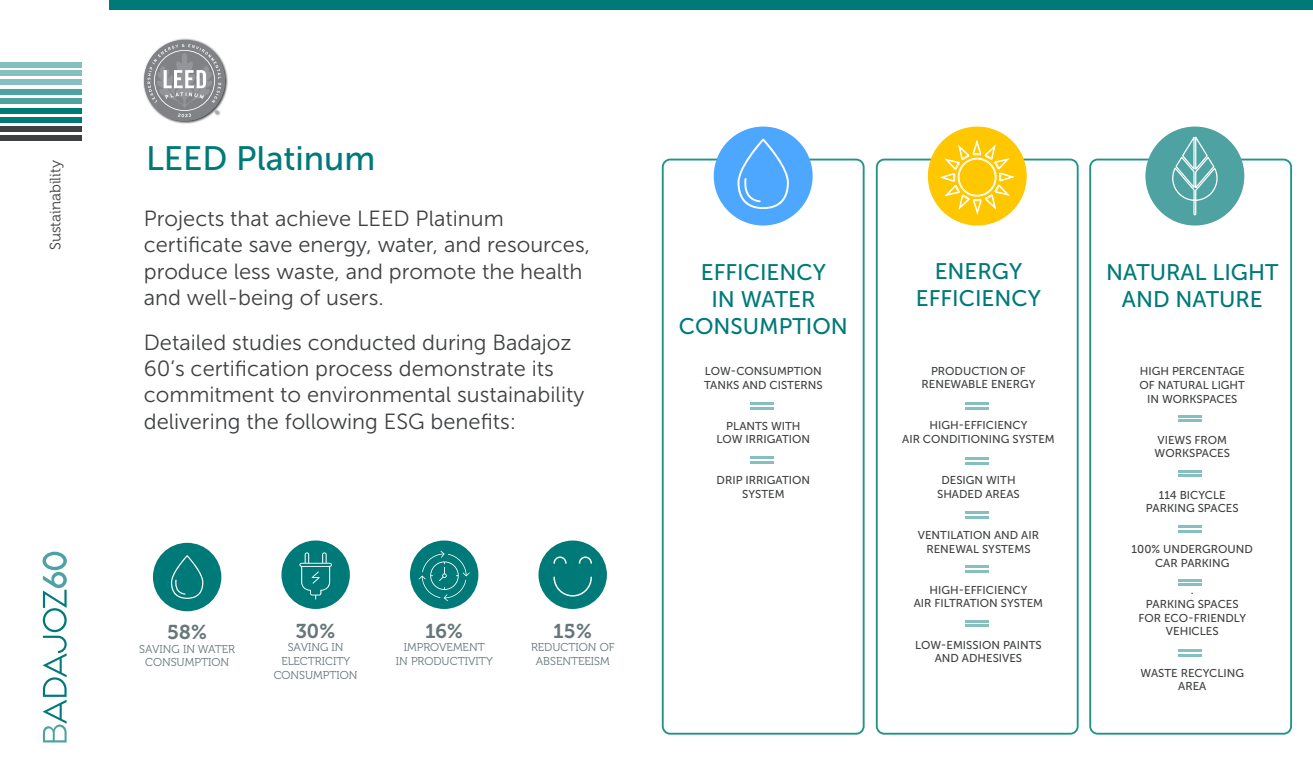
<style>
.page{position:relative;width:1313px;height:782px;background:#fff}
.page>*{position:absolute;margin:0;border:0;box-sizing:border-box;transform-origin:0 0}
.t1{font:33.75px "Museo Sans 500";color:#007979}
.t2{font:22.5px/27px "Museo Sans 500";color:#007979;text-align:center}
.t3{font:21.88px/26.2px "Museo Sans 300";color:#3e4042}
.t4{font:19.94px "Museo 700";letter-spacing:-.005em;color:#66767a}
.t5{font:15px "Museo 300";color:#3e4042}
.t6{font:11.38px/13.7px "Museo Sans 500";color:#3e4042;text-align:center}
.t7{font:11.38px/13.7px "Museo 300";color:#66767a;text-align:center}
</style>
<div class="page">
<div style="left:109px;top:0;width:1203px;height:9px;background:#007979"></div>
<div style="left:876px;top:158px;width:202px;height:576px;border:2px solid #219486;border-radius:8px"></div>
<div style="left:662px;top:158px;width:202px;height:576px;border:2px solid #219486;border-radius:8px"></div>
<div style="left:1089px;top:158px;width:203px;height:576px;border:2px solid #219486;border-radius:8px"></div>
<div style="left:143px;top:38px;width:85px;height:85px;background:#000;opacity:.75"></div>
<svg style="left:144px;top:40px;width:81px;height:81px"></svg>
<div style="left:928px;top:126px;width:98px;height:99px;background:#fec700;border-radius:50%"></div>
<svg style="left:939px;top:139px;width:76px;height:76px"></svg>
<div style="left:1145px;top:126px;width:99px;height:99px;background:#4ea2a2;border-radius:50%"></div>
<div style="left:713px;top:126px;width:99px;height:99px;background:#4ea7ff;border-radius:50%"></div>
<svg style="left:43px;top:551px;width:24px;height:191px"></svg>
<svg style="left:737px;top:139px;width:52px;height:70px"></svg>
<svg style="left:1170px;top:133px;width:48px;height:83px"></svg>
<hr style="left:964px;top:402px;width:24px;height:2px;background:#85bfbf">
<hr style="left:964px;top:406px;width:24px;height:3px;background:#85bfbf">
<hr style="left:1178px;top:414px;width:24px;height:3px;background:#85bfbf">
<hr style="left:1178px;top:419px;width:24px;height:2px;background:#85bfbf">
<hr style="left:749px;top:402px;width:24px;height:3px;background:#85bfbf">
<hr style="left:749px;top:407px;width:24px;height:2px;background:#85bfbf">
<hr style="left:964px;top:457px;width:24px;height:3px;background:#85bfbf">
<hr style="left:964px;top:462px;width:24px;height:2px;background:#85bfbf">
<hr style="left:1178px;top:470px;width:24px;height:2px;background:#85bfbf">
<hr style="left:1178px;top:474px;width:24px;height:3px;background:#85bfbf">
<hr style="left:749px;top:456px;width:24px;height:3px;background:#85bfbf">
<hr style="left:749px;top:461px;width:24px;height:2px;background:#85bfbf">
<hr style="left:964px;top:511px;width:24px;height:3px;background:#85bfbf">
<hr style="left:964px;top:516px;width:24px;height:2px;background:#85bfbf">
<hr style="left:1178px;top:525px;width:24px;height:3px;background:#85bfbf">
<hr style="left:1178px;top:530px;width:24px;height:2px;background:#85bfbf">
<hr style="left:1178px;top:649px;width:24px;height:2px;background:#85bfbf">
<hr style="left:1178px;top:653px;width:24px;height:3px;background:#85bfbf">
<hr style="left:964px;top:619px;width:24px;height:3px;background:#85bfbf">
<hr style="left:964px;top:624px;width:24px;height:2px;background:#85bfbf">
<hr style="left:964px;top:565px;width:24px;height:3px;background:#85bfbf">
<hr style="left:964px;top:570px;width:24px;height:2px;background:#85bfbf">
<hr style="left:1178px;top:578px;width:24px;height:3px;background:#85bfbf">
<hr style="left:1178px;top:583px;width:24px;height:2px;background:#85bfbf">
<div style="left:0;top:108px;width:81px;height:5px;background:#007979"></div>
<div style="left:0;top:117px;width:81px;height:5px;background:#007979"></div>
<div style="left:0;top:89px;width:81px;height:5px;background:#4ea2a2"></div>
<div style="left:0;top:99px;width:81px;height:5px;background:#4ea2a2"></div>
<div style="left:0;top:126px;width:81px;height:5px;background:#3e4042"></div>
<div style="left:0;top:135px;width:81px;height:5px;background:#3e4042"></div>
<div style="left:0;top:62px;width:81px;height:5px;background:#85bfbf"></div>
<div style="left:0;top:71px;width:81px;height:5px;background:#85bfbf"></div>
<div style="left:0;top:80px;width:81px;height:5px;background:#85bfbf"></div>
<div style="left:153px;top:542px;width:68px;height:69px;background:#007979;border-radius:50%"></div>
<svg style="left:171px;top:555px;width:32px;height:43px"></svg>
<div style="left:281px;top:540px;width:69px;height:68px;background:#007979;border-radius:50%"></div>
<svg style="left:299px;top:552px;width:33px;height:47px"></svg>
<div style="left:410px;top:540px;width:68px;height:68px;background:#007979;border-radius:50%"></div>
<svg style="left:419px;top:550px;width:51px;height:51px"></svg>
<div style="left:538px;top:540px;width:69px;height:68px;background:#007979;border-radius:50%"></div>
<svg style="left:553px;top:576px;width:39px;height:20px"></svg>
<svg style="left:553px;top:556px;width:13px;height:7px"></svg>
<svg style="left:579px;top:556px;width:13px;height:7px"></svg>
<h3 class="t5" style="left:47px;top:250px;width:92px;rotate:-90deg">Sustainability</h3>
<h1 class="t1" style="left:146px;top:140px;width:231px">LEED Platinum</h1>
<h3 class="t3" style="left:144px;top:205px;width:448px">Projects that achieve LEED Platinum certificate save energy, water, and resources, produce less waste, and promote the health and well-being of users.</h3>
<h3 class="t3" style="left:144px;top:329px;width:442px">Detailed studies conducted during Badajoz 60’s certification process demonstrate its commitment to environmental sustainability delivering the following ESG benefits:</h3>
<h3 class="t4" style="left:167px;top:620px;width:41px">58%</h3>
<p class="t7" style="left:139px;top:641px;width:97px">SAVING IN WATER<br>CONSUMPTION</p>
<h3 class="t4" style="left:296px;top:619px;width:41px">30%</h3>
<p class="t7" style="left:274px;top:640px;width:85px">SAVING IN<br>ELECTRICITY<br>CONSUMPTION</p>
<h3 class="t4" style="left:425px;top:619px;width:40px">16%</h3>
<p class="t7" style="left:396px;top:640px;width:98px">IMPROVEMENT<br>IN PRODUCTIVITY</p>
<h3 class="t4" style="left:553px;top:619px;width:40px">15%</h3>
<p class="t7" style="left:531px;top:640px;width:85px">REDUCTION OF<br>ABSENTEEISM</p>
<h2 class="t2" style="left:679px;top:258px;width:170px">EFFICIENCY<br>IN WATER<br>CONSUMPTION</h2>
<p class="t6" style="left:704px;top:364px;width:120px;text-align:left">LOW-CONSUMPTION<br>TANKS AND CISTERNS</p>
<p class="t6" style="left:716px;top:418px;width:95px">PLANTS WITH<br>LOW IRRIGATION</p>
<p class="t6" style="left:716px;top:473px;width:95px">DRIP IRRIGATION<br>SYSTEM</p>
<h2 class="t2" style="left:916px;top:258px;width:127px">ENERGY<br>EFFICIENCY</h2>
<p class="t6" style="left:921px;top:364px;width:115px">PRODUCTION OF<br>RENEWABLE ENERGY</p>
<p class="t6" style="left:902px;top:418px;width:154px">HIGH-EFFICIENCY<br>AIR CONDITIONING SYSTEM</p>
<p class="t6" style="left:937px;top:473px;width:84px">DESIGN WITH<br>SHADED AREAS</p>
<p class="t6" style="left:918px;top:528px;width:123px">VENTILATION AND AIR<br>RENEWAL SYSTEMS</p>
<p class="t6" style="left:913px;top:583px;width:131px">HIGH-EFFICIENCY<br>AIR FILTRATION SYSTEM</p>
<p class="t6" style="left:915px;top:637px;width:128px">LOW-EMISSION PAINTS<br>AND ADHESIVES</p>
<h2 class="t2" style="left:1106px;top:258px;width:174px">NATURAL LIGHT<br>AND NATURE</h2>
<p class="t6" style="left:1139px;top:364px;width:107px">HIGH PERCENTAGE<br>OF NATURAL LIGHT<br>IN WORKSPACES</p>
<p class="t6" style="left:1154px;top:433px;width:77px;text-align:left">VIEWS FROM<br>WORKSPACES</p>
<p class="t6" style="left:1146px;top:487px;width:94px">114 BICYCLE<br>PARKING SPACES</p>
<p class="t6" style="left:1131px;top:542px;width:123px">100% UNDERGROUND<br>CAR PARKING</p>
<p class="t6" style="left:1138px;top:583px;width:109px">.<br>PARKING SPACES<br>FOR ECO-FRIENDLY<br>VEHICLES</p>
<p class="t6" style="left:1140px;top:665px;width:105px">WASTE RECYCLING<br>AREA</p>
</div>
